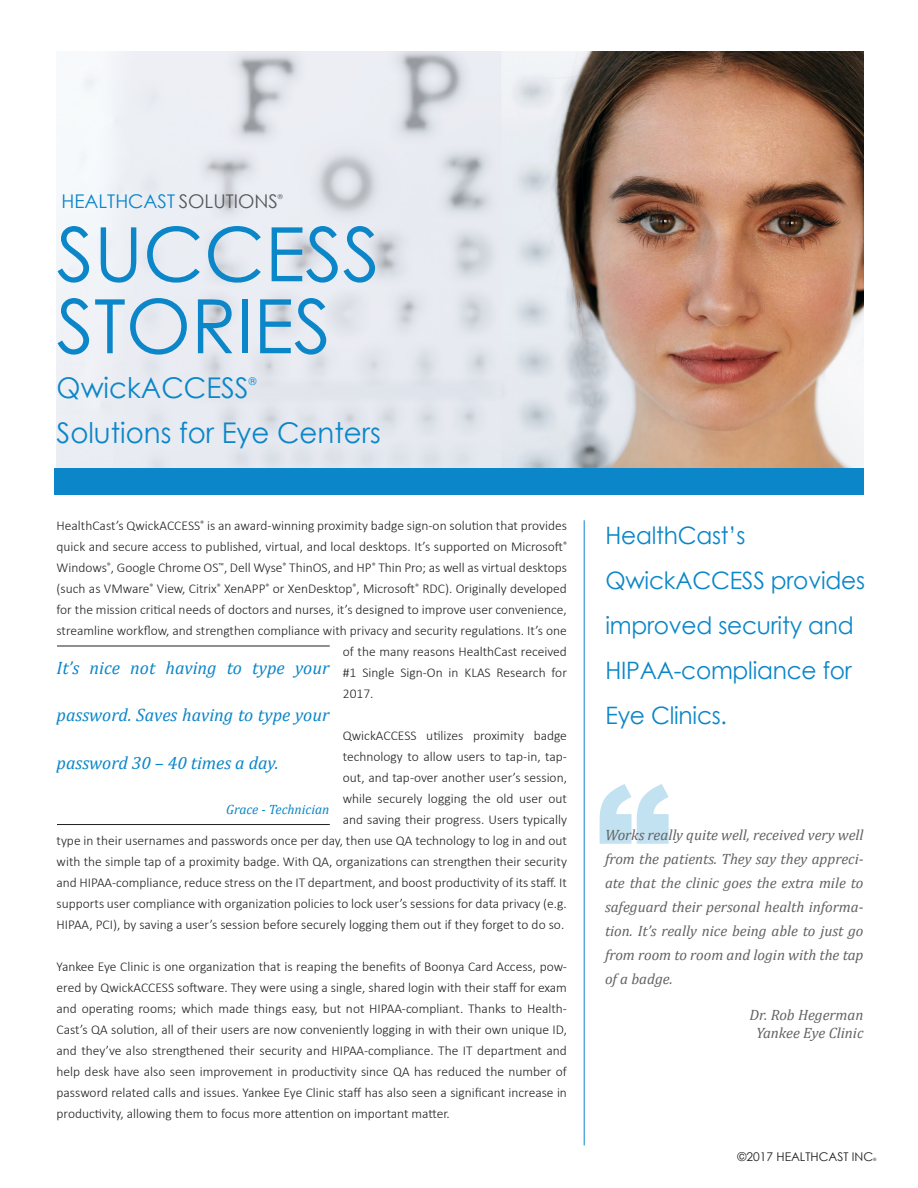
<style>
.page{position:relative;width:918px;height:1188px;background:#fff}
.page>*{position:absolute;margin:0;border:0;box-sizing:border-box;transform-origin:0 0}
.t1{font:900 150px "Arial";color:#c2e1f1}
.t2{font:75px/72px "Century Gothic";color:#0b86c8}
.t3{font:28.5px "Century Gothic";color:#0b86c8}
.t4{font:24px/45px "Century Gothic";letter-spacing:-.01em;color:#0b86c8}
.t5{font:18.9px "Century Gothic";color:#0b86c8}
.t6{font:italic 18px "Cambria";color:#0b86c8}
.t7{font:italic 15px/24px "Cambria";color:#636366;text-align:justify}
.t8{font:300 13.5px/21px "Calibri";color:#231f20;text-align:right}
.t9{font:italic 13.5px "Cambria";color:#0b86c8}
.t10{font:12px "Century Gothic";color:#231f20}
.t11{font:10.5px "Century Gothic";color:#0b86c8}
.t12{font:6.6px "Century Gothic";color:#57585a}
.t13{font:4.35px "Century Gothic";color:#231f20}
.s1{color:#57585a}
</style>
<div class="page">
<img style="left:56px;top:52px;width:808px;height:416px">
<div style="left:54px;top:468px;width:810px;height:27px;background:#0b86c8"></div>
<hr style="left:584px;top:520px;width:1px;height:625px;background:#0b86c8">
<hr style="left:57px;top:646px;width:273px;height:1px;background:#231f20">
<hr style="left:57px;top:824px;width:273px;height:1px;background:#231f20">
<p class="t5" style="left:62px;top:188px;width:218px">HEALTHCAST <span class="s1">SOLUTIONS</span></p>
<p class="t12" style="left:278px;top:192px;width:6px">®</p>
<p class="t2" style="left:57px;top:217px;width:325px">SUCCESS<br>STORIES</p>
<p class="t3" style="left:57px;top:368px;width:194px">QwickACCESS</p>
<p class="t11" style="left:249px;top:374px;width:9px">®</p>
<p class="t3" style="left:57px;top:413px;width:326px">Solutions for Eye Centers</p>
<p class="t8" style="left:57px;top:515px;width:512px">HealthCast’s QwickACCESS<sup>®</sup> is an award-winning proximity badge sign-on solution that provides</p>
<p class="t8" style="left:57px;top:536px;width:512px">quick and secure access to published, virtual, and local desktops. It’s supported on Microsoft<sup>®</sup></p>
<p class="t8" style="left:57px;top:557px;width:512px">Windows<sup>®</sup>, Google Chrome OS<sup>™</sup>, Dell Wyse<sup>®</sup> ThinOS, and HP<sup>®</sup> Thin Pro; as well as virtual desktops</p>
<p class="t8" style="left:57px;top:578px;width:512px">(such as VMware<sup>®</sup> View, Citrix<sup>®</sup> XenAPP<sup>®</sup> or XenDesktop<sup>®</sup>, Microsoft<sup>®</sup> RDC). Originally developed</p>
<p class="t8" style="left:57px;top:599px;width:512px">for the mission critical needs of doctors and nurses, it’s designed to improve user convenience,</p>
<p class="t8" style="left:57px;top:620px;width:512px">streamline workflow, and strengthen compliance with privacy and security regulations. It’s one</p>
<p class="t8" style="left:343px;top:641px;width:226px">of the many reasons HealthCast received</p>
<p class="t8" style="left:343px;top:662px;width:226px">#1 Single Sign-On in KLAS Research for</p>
<p class="t8" style="left:343px;top:683px;width:32px">2017.</p>
<p class="t8" style="left:57px;top:725px;width:512px">QwickACCESS utilizes proximity badge<br>technology to allow users to tap-in, tap-<br>out, and tap-over another user’s session,<br>while securely logging the old user out<br>and saving their progress. Users typically<br>type in their usernames and passwords once per day, then use QA technology to log in and out with the simple tap of a proximity badge. With QA, organizations can strengthen their security and HIPAA-compliance, reduce stress on the IT department, and boost productivity of its staff. It supports user compliance with organization policies to lock user’s sessions for data privacy (e.g.<br>HIPAA, PCI), by saving a user’s session before securely logging them out if they forget to do so.</p>
<p class="t8" style="left:57px;top:956px;width:512px;text-align:justify">Yankee Eye Clinic is one organization that is reaping the benefits of Boonya Card Access, pow&shy;ered by QwickACCESS software. They were using a single, shared login with their staff for exam and operating rooms; which made things easy, but not HIPAA-compliant. Thanks to Health-Cast’s QA solution, all of their users are now conveniently logging in with their own unique ID, and they’ve also strengthened their security and HIPAA-compliance. The IT department and help desk have also seen improvement in productivity since QA has reduced the number of password related calls and issues. Yankee Eye Clinic staff has also seen a significant increase in productivity, allowing them to focus more attention on important matter.</p>
<p class="t6" style="left:57px;top:655px;width:274px">It’s nice not having to type your</p>
<p class="t6" style="left:57px;top:703px;width:274px">password. Saves having to type your</p>
<p class="t6" style="left:57px;top:750px;width:224px">password 30 – 40 times a day.</p>
<p class="t9" style="left:226px;top:800px;width:105px">Grace - Technician</p>
<p class="t4" style="left:605px;top:512px;width:261px">HealthCast’s<br>QwickACCESS provides improved security and<br>HIPAA-compliance for<br>Eye Clinics.</p>
<p class="t1" style="left:596px;top:731px;width:76px">“</p>
<p class="t7" style="left:605px;top:822px;width:260px">Works really quite well, received very well from the patients. They say they appreci&shy;ate that the clinic goes the extra mile to safeguard their personal health informa&shy;tion. It’s really nice being able to just go from room to room and login with the tap of a badge.</p>
<p class="t7" style="left:749px;top:1002px;width:116px">Dr. Rob Hegerman</p>
<p class="t7" style="left:756px;top:1020px;width:109px">Yankee Eye Clinic</p>
<p class="t10" style="left:738px;top:1148px;width:137px">©2017 HEALTHCAST INC</p>
<p class="t13" style="left:873px;top:1156px;width:5px">®</p>
</div>
